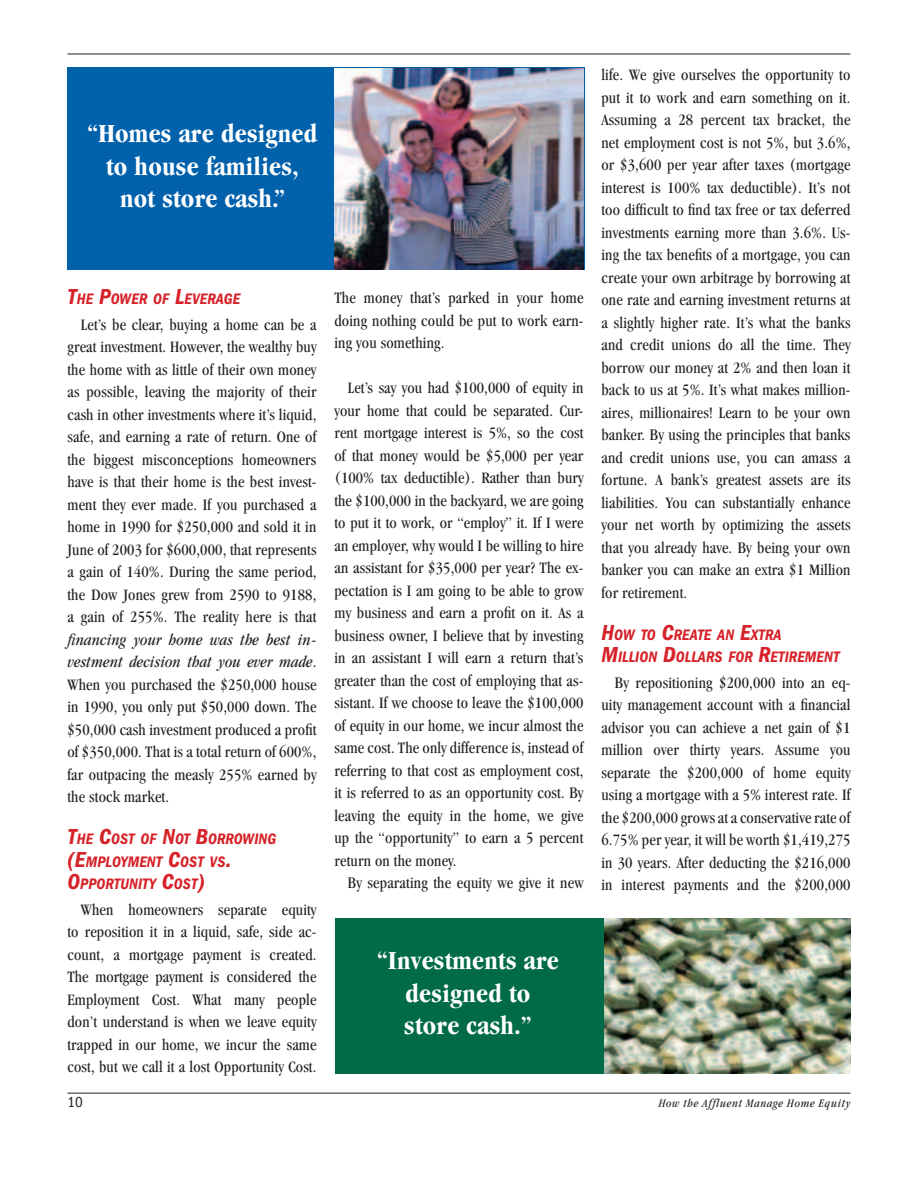
<style>
.page{position:relative;width:918px;height:1188px;background:#fff}
.page>*{position:absolute;margin:0;border:0;box-sizing:border-box;transform-origin:0 0}
.t1{font:700 condensed 27px/32.4px "Garamond";letter-spacing:.01em;color:#fff;text-align:center}
.t2{font:condensed 16.5px/22.5px "Garamond";letter-spacing:.01em;color:#231f20;text-align:justify}
.t3{font:italic 600 condensed 15.75px/22.5px "Franklin Gothic";letter-spacing:.005em;color:#d62229}
.t4{font:condensed 15px "Franklin Gothic";color:#231f20}
.t5{font:italic condensed 12px "Garamond";letter-spacing:.06em;color:#231f20}
.s1{font-size:22.5px}
.s2{font-style:italic}
</style>
<div class="page">
<hr style="left:68px;top:1093px;width:782px;height:1px;background:#231f20">
<hr style="left:68px;top:54px;width:782px;height:1px;background:#231f20">
<div style="left:68px;top:67px;width:517px;height:203px;background:#0161ab"></div>
<img style="left:334px;top:68px;width:250px;height:202px">
<div style="left:335px;top:918px;width:515px;height:155px;background:#006a49"></div>
<img style="left:604px;top:918px;width:246px;height:155px">
<h1 class="t1" style="left:88px;top:117px;width:231px">“Homes are designed to house families, not store cash.”</h1>
<p class="t3" style="left:68px;top:288px;width:174px"><span class="s1">T</span>HE <span class="s1">P</span>OWER OF <span class="s1">L</span>EVERAGE</p>
<p class="t2" style="left:67px;top:313px;width:251px;text-indent:13px">Let’s be clear, buying a home can be a great investment. However, the wealthy buy the home with as little of their own money as possible, leaving the majority of their cash in other investments where it’s liquid, safe, and earning a rate of return. One of the biggest misconceptions homeowners have is that their home is the best invest&shy;ment they ever made. If you purchased a home in 1990 for $250,000 and sold it in June of 2003 for $600,000, that represents a gain of 140%. During the same period, the Dow Jones grew from 2590 to 9188, a gain of 255%. The reality here is that</p>
<p class="t2" style="left:67px;top:628px;width:251px"><span class="s2">financing your home was the best in&shy;vestment decision that you ever made</span>.<br>When you purchased the $250,000 house in 1990, you only put $50,000 down. The $50,000 cash investment produced a profit of $350,000. That is a total return of 600%, far outpacing the measly 255% earned by the stock market.</p>
<p class="t3" style="left:67px;top:828px;width:210px"><span class="s1">T</span>HE <span class="s1">C</span>OST OF <span class="s1">N</span>OT <span class="s1">B</span>ORROWING <span class="s1">(E</span>MPLOYMENT <span class="s1">C</span>OST VS<span class="s1">.<br>O</span>PPORTUNITY <span class="s1">C</span>OST<span class="s1">)</span></p>
<p class="t2" style="left:67px;top:898px;width:251px;text-indent:13px">When homeowners separate equity to reposition it in a liquid, safe, side ac&shy;count, a mortgage payment is created.<br>The mortgage payment is considered the Employment Cost. What many people don’t understand is when we leave equity trapped in our home, we incur the same cost, but we call it a lost Opportunity Cost.</p>
<p class="t2" style="left:334px;top:286px;width:251px">The money that’s parked in your home doing nothing could be put to work earn&shy;ing you something.</p>
<p class="t2" style="left:334px;top:376px;width:251px;text-indent:13px">Let’s say you had $100,000 of equity in your home that could be separated. Cur&shy;rent mortgage interest is 5%, so the cost of that money would be $5,000 per year (100% tax deductible). Rather than bury the $100,000 in the backyard, we are going to put it to work, or “employ” it. If I were an employer, why would I be willing to hire an assistant for $35,000 per year? The ex&shy;pectation is I am going to be able to grow my business and earn a profit on it. As a business owner, I believe that by investing in an assistant I will earn a return that’s greater than the cost of employing that as&shy;sistant. If we choose to leave the $100,000 of equity in our home, we incur almost the same cost. The only difference is, instead of referring to that cost as employment cost, it is referred to as an opportunity cost. By leaving the equity in the home, we give up the “opportunity” to earn a 5 percent return on the money.</p>
<p class="t2" style="left:348px;top:871px;width:237px">By separating the equity we give it new</p>
<h1 class="t1" style="left:377px;top:944px;width:183px">“Investments are designed to store cash.”</h1>
<p class="t2" style="left:601px;top:64px;width:251px">life. We give ourselves the opportunity to put it to work and earn something on it.<br>Assuming a 28 percent tax bracket, the net employment cost is not 5%, but 3.6%, or $3,600 per year after taxes (mortgage interest is 100% tax deductible). It’s not too difficult to find tax free or tax deferred investments earning more than 3.6%. Us&shy;ing the tax benefits of a mortgage, you can create your own arbitrage by borrowing at one rate and earning investment returns at a slightly higher rate. It’s what the banks and credit unions do all the time. They borrow our money at 2% and then loan it back to us at 5%. It’s what makes million&shy;aires, millionaires! Learn to be your own banker. By using the principles that banks and credit unions use, you can amass a fortune. A bank’s greatest assets are its liabilities. You can substantially enhance your net worth by optimizing the assets that you already have. By being your own banker you can make an extra $1 Million for retirement.</p>
<p class="t3" style="left:601px;top:624px;width:240px"><span class="s1">H</span>OW TO <span class="s1">C</span>REATE AN <span class="s1">E</span>XTRA<br><span class="s1">M</span>ILLION <span class="s1">D</span>OLLARS FOR <span class="s1">R</span>ETIREMENT</p>
<p class="t2" style="left:601px;top:671px;width:251px;text-indent:13px">By repositioning $200,000 into an eq&shy;uity management account with a financial advisor you can achieve a net gain of $1 million over thirty years. Assume you separate the $200,000 of home equity using a mortgage with a 5% interest rate. If the $200,000 grows at a conservative rate of 6.75% per year, it will be worth $1,419,275 in 30 years. After deducting the $216,000 in interest payments and the $200,000</p>
<p class="t4" style="left:68px;top:1094px;width:17px">10</p>
<p class="t5" style="left:659px;top:1097px;width:193px">How the Affluent Manage Home Equity</p>
</div>
